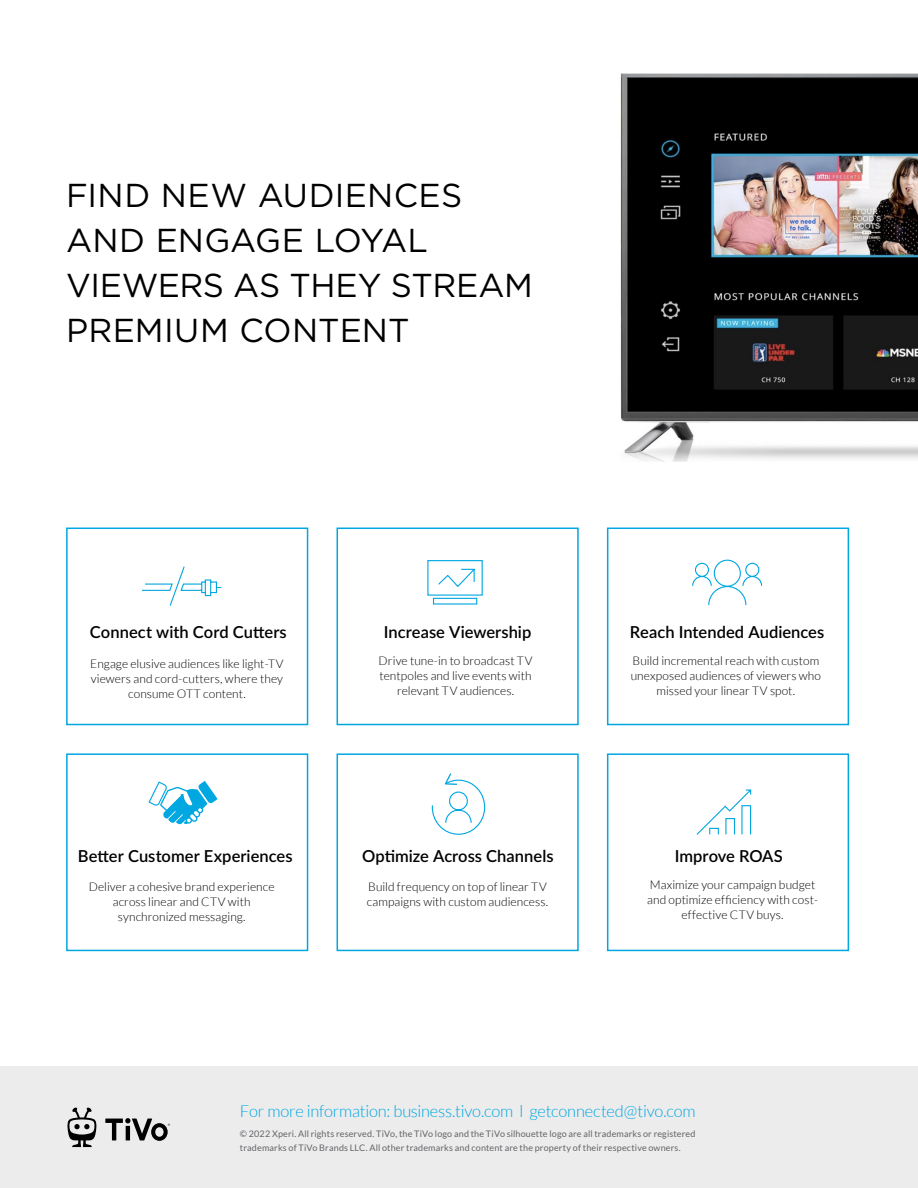
<style>
.page{position:relative;width:918px;height:1188px;background:#fff}
.page>*{position:absolute;margin:0;border:0;box-sizing:border-box;transform-origin:0 0}
.t1{font:33.15px/45px "Gotham";color:#000}
.t2{font:600 16.5px "Lato";letter-spacing:.005em;color:#000}
.t3{font:300 16.5px "Lato";letter-spacing:-.015em;color:#00a7e1}
.t4{font:300 12px/15px "Lato";letter-spacing:.005em;color:#000;text-align:center}
.t5{font:9px/13.5px "Lato";letter-spacing:.015em;color:#636466}
</style>
<div class="page">
<div style="left:0;top:1066px;width:918px;height:122px;background:#ececed"></div>
<svg style="left:68px;top:1108px;width:29px;height:39px"></svg>
<svg style="left:105px;top:1118px;width:65px;height:23px"></svg>
<img style="left:620px;top:73px;width:298px;height:389px">
<div style="left:66px;top:528px;width:242px;height:197px;border:2px solid #00a7e1"></div>
<div style="left:337px;top:528px;width:242px;height:197px;border:2px solid #00a7e1"></div>
<div style="left:607px;top:528px;width:242px;height:197px;border:2px solid #00a7e1"></div>
<div style="left:66px;top:753px;width:242px;height:198px;border:2px solid #00a7e1"></div>
<div style="left:337px;top:753px;width:242px;height:198px;border:2px solid #00a7e1"></div>
<div style="left:607px;top:753px;width:242px;height:198px;border:2px solid #00a7e1"></div>
<svg style="left:141px;top:566px;width:81px;height:40px"></svg>
<svg style="left:696px;top:789px;width:56px;height:46px"></svg>
<svg style="left:692px;top:559px;width:71px;height:47px"></svg>
<svg style="left:148px;top:781px;width:70px;height:43px"></svg>
<svg style="left:431px;top:773px;width:54px;height:62px"></svg>
<svg style="left:427px;top:560px;width:56px;height:45px"></svg>
<h1 class="t1" style="left:66px;top:172px;width:468px">FIND NEW AUDIENCES<br>AND ENGAGE LOYAL<br>VIEWERS AS THEY STREAM<br>PREMIUM CONTENT</h1>
<h2 class="t2" style="left:90px;top:620px;width:198px">Connect with Cord Cutters</h2>
<p class="t4" style="left:90px;top:656px;width:195px">Engage elusive audiences like light-TV viewers and cord-cutters, where they consume OTT content.</p>
<h2 class="t2" style="left:78px;top:844px;width:216px">Better Customer Experiences</h2>
<p class="t4" style="left:89px;top:879px;width:187px">Deliver a cohesive brand experience across linear and CTV with synchronized messaging.</p>
<h2 class="t2" style="left:384px;top:620px;width:149px">Increase Viewership</h2>
<p class="t4" style="left:379px;top:653px;width:155px">Drive tune-in to broadcast TV tentpoles and live events with relevant TV audiences.</p>
<h2 class="t2" style="left:362px;top:844px;width:193px">Optimize Across Channels</h2>
<p class="t4" style="left:367px;top:879px;width:183px;text-align:left">Build frequency on top of linear TV campaigns with custom audiencess.</p>
<h2 class="t2" style="left:630px;top:620px;width:196px">Reach Intended Audiences</h2>
<p class="t4" style="left:631px;top:653px;width:192px">Build incremental reach with custom unexposed audiences of viewers who missed your linear TV spot.</p>
<h2 class="t2" style="left:675px;top:844px;width:110px">Improve ROAS</h2>
<p class="t4" style="left:647px;top:877px;width:173px">Maximize your campaign budget and optimize efficiency with cost&shy;effective CTV buys.</p>
<h2 class="t3" style="left:240px;top:1102px;width:457px">For more information: business.tivo.com l getconnected@tivo.com</h2>
<p class="t5" style="left:240px;top:1127px;width:457px">© 2022 Xperi. All rights reserved. TiVo, the TiVo logo and the TiVo silhouette logo are all trademarks or registered trademarks of TiVo Brands LLC. All other trademarks and content are the property of their respective owners.</p>
</div>
